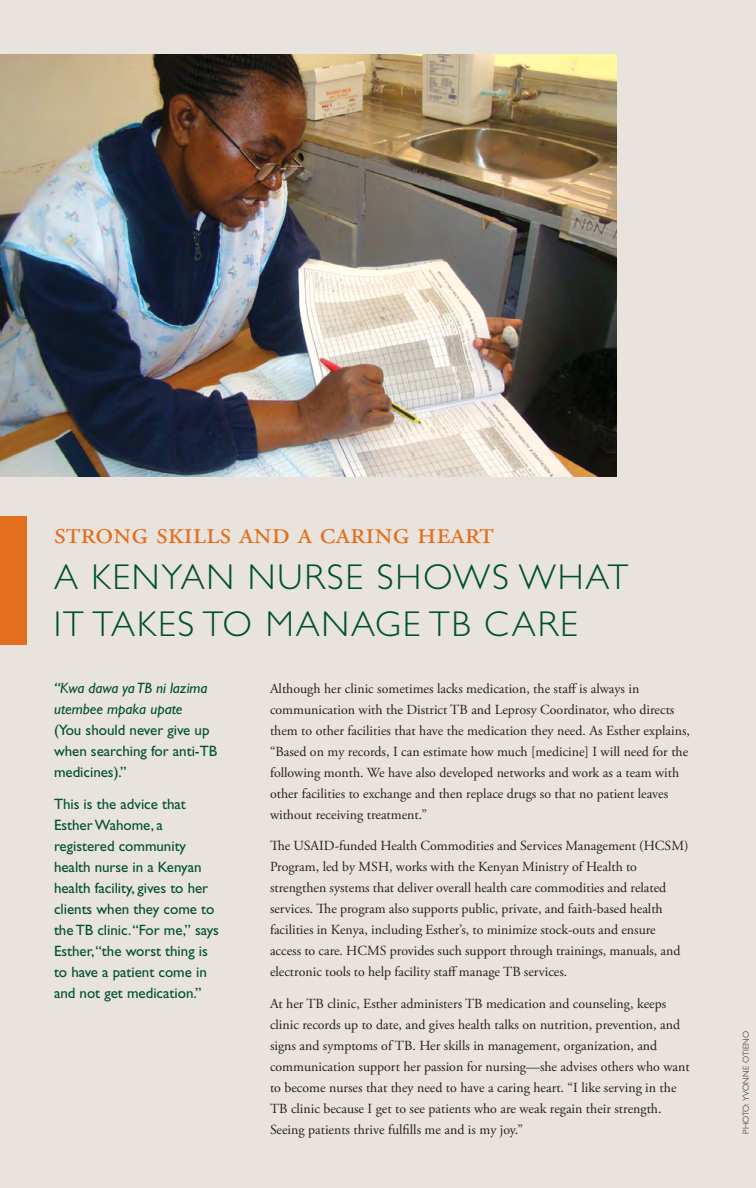
<style>
.page{position:relative;width:756px;height:1188px;background:#e9e3dd}
.page>*{position:absolute;margin:0;border:0;box-sizing:border-box;transform-origin:0 0}
.t1{font:300 36px "Gill Sans";letter-spacing:.05em;color:#00502f}
.t2{font:31.5px "Adobe Garamond Pro";color:#e36f1e}
.t3{font:15px/21px "Gill Sans";color:#00502f}
.t4{font:italic 15px/21px "Gill Sans";color:#00502f}
.t5{font:13.8px/21px "Adobe Garamond Pro";color:#231f20}
.t6{font:300 8.7px "Gill Sans";color:#231f20}
</style>
<div class="page">
<div style="left:0;top:516px;width:27px;height:129px;background:#e36f1e"></div>
<img style="left:0;top:54px;width:616px;height:423px">
<hr style="left:755px;top:743px;width:1px;height:56px;background:#e36f1e">
<h2 class="t2" style="left:54px;top:514px;width:442px">strong skills and a caring heart</h2>
<h1 class="t1" style="left:54px;top:557px;width:246px">A KENYAN NURSE</h1>
<h1 class="t1" style="left:377px;top:557px;width:171px">SHOWS WHAT</h1>
<h1 class="t1" style="left:54px;top:604px;width:79px">IT TAKES</h1>
<h1 class="t1" style="left:203px;top:604px;width:119px">TO MANAGE</h1>
<h1 class="t1" style="left:429px;top:604px;width:79px">TB CARE</h1>
<p class="t4" style="left:54px;top:677px;width:155px">“Kwa dawa ya TB ni lazima utembee mpaka upate</p>
<p class="t3" style="left:54px;top:719px;width:165px">(You should never give up when searching for anti-TB medicines).”</p>
<p class="t3" style="left:54px;top:794px;width:167px">This is the advice that<br>Esther Wahome, a registered community health nurse in a Kenyan health facility, gives to her clients when they come to the TB clinic. “For me,” says<br>Esther, “the worst thing is to have a patient come in and not get medication.”</p>
<p class="t5" style="left:270px;top:678px;width:421px">Although her clinic sometimes lacks medication, the staff is always in communication with the District TB and Leprosy Coordinator, who directs them to other facilities that have the medication they need. As Esther explains, “Based on my records, I can estimate how much [medicine] I will need for the following month. We have also developed networks and work as a team with other facilities to exchange and then replace drugs so that no patient leaves without receiving treatment.”</p>
<p class="t5" style="left:270px;top:836px;width:420px">The USAID-funded Health Commodities and Services Management (HCSM)<br>Program, led by MSH, works with the Kenyan Ministry of Health to strengthen systems that deliver overall health care commodities and related services. The program also supports public, private, and faith-based health facilities in Kenya, including Esther’s, to minimize stock-outs and ensure access to care. HCMS provides such support through trainings, manuals, and electronic tools to help facility staff manage TB services.</p>
<p class="t5" style="left:270px;top:993px;width:421px">At her TB clinic, Esther administers TB medication and counseling, keeps clinic records up to date, and gives health talks on nutrition, prevention, and signs and symptoms of TB. Her skills in management, organization, and communication support her passion for nursing—she advises others who want to become nurses that they need to have a caring heart. “I like serving in the TB clinic because I get to see patients who are weak regain their strength.<br>Seeing patients thrive fulfills me and is my joy.”</p>
<p class="t6" style="left:741px;top:1134px;width:104px;rotate:-90deg">PHOTO: YVONNE OTIENO</p>
</div>
